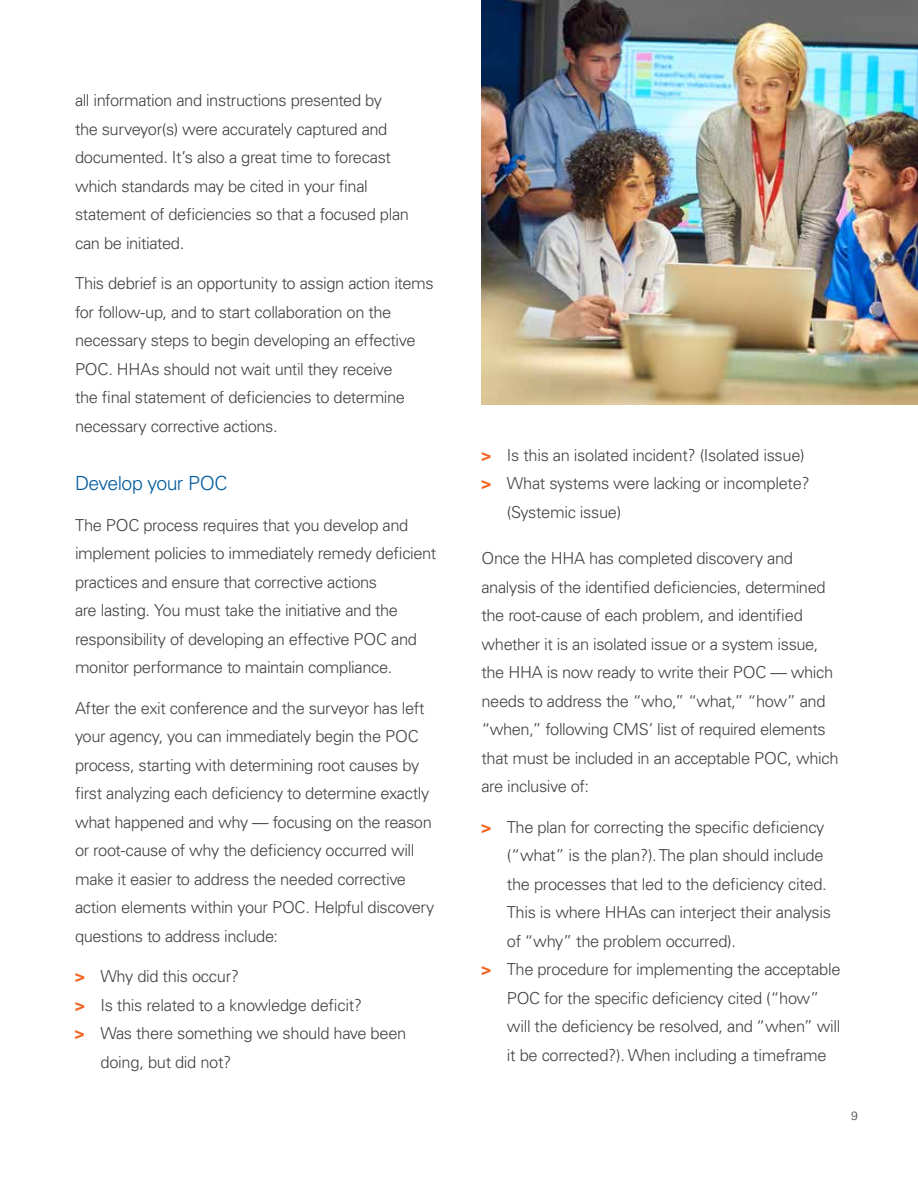
<style>
.page{position:relative;width:918px;height:1188px;background:#fff}
.page>*{position:absolute;margin:0;border:0;box-sizing:border-box;transform-origin:0 0}
.t1{font:300 19.5px "Univers LT Std";letter-spacing:-.03em;color:#005b9e}
.t2{font:300 16.5px/28.5px "Univers LT Std";letter-spacing:-.025em;color:#424243}
.t3{font:300 12px "Univers LT Std";color:#424243}
.s1{font-weight:700;color:#f26522}
</style>
<div class="page">
<img style="left:482px;top:0;width:436px;height:405px">
<p class="t2" style="left:75px;top:86px;width:336px">all information and instructions presented by the surveyor(s) were accurately captured and documented. It’s also a great time to forecast which standards may be cited in your final statement of deficiencies so that a focused plan can be initiated.</p>
<p class="t2" style="left:75px;top:269px;width:360px">This debrief is an opportunity to assign action items for follow-up, and to start collaboration on the necessary steps to begin developing an effective POC. HHAs should not wait until they receive<br>the final statement of deficiencies to determine necessary corrective actions.</p>
<p class="t1" style="left:75px;top:472px;width:154px">Develop your POC</p>
<p class="t2" style="left:75px;top:511px;width:363px">The POC process requires that you develop and implement policies to immediately remedy deficient practices and ensure that corrective actions<br>are lasting. You must take the initiative and the responsibility of developing an effective POC and monitor performance to maintain compliance.</p>
<p class="t2" style="left:75px;top:694px;width:361px">After the exit conference and the surveyor has left your agency, you can immediately begin the POC process, starting with determining root causes by first analyzing each deficiency to determine exactly what happened and why — focusing on the reason or root-cause of why the deficiency occurred will make it easier to address the needed corrective action elements within your POC. Helpful discovery questions to address include:</p>
<p class="t2" style="left:75px;top:962px;width:166px"><span class="s1">&gt;</span> Why did this occur?</p>
<p class="t2" style="left:75px;top:991px;width:289px"><span class="s1">&gt;</span> Is this related to a knowledge deficit?</p>
<p class="t2" style="left:75px;top:1019px;width:333px"><span class="s1">&gt;</span> Was there something we should have been</p>
<p class="t2" style="left:100px;top:1048px;width:133px">doing, but did not?</p>
<p class="t2" style="left:481px;top:441px;width:325px"><span class="s1">&gt;</span> Is this an isolated incident? (Isolated issue)</p>
<p class="t2" style="left:481px;top:469px;width:330px"><span class="s1">&gt;</span> What systems were lacking or incomplete?</p>
<p class="t2" style="left:507px;top:498px;width:116px">(Systemic issue)</p>
<p class="t2" style="left:481px;top:544px;width:359px">Once the HHA has completed discovery and analysis of the identified deficiencies, determined the root-cause of each problem, and identified whether it is an isolated issue or a system issue, the HHA is now ready to write their POC — which needs to address the “who,” “what,” “how” and “when,” following CMS’ list of required elements that must be included in an acceptable POC, which are inclusive of:</p>
<p class="t2" style="left:481px;top:813px;width:345px"><span class="s1">&gt;</span> The plan for correcting the specific deficiency</p>
<p class="t2" style="left:507px;top:841px;width:318px">(“what” is the plan?). The plan should include</p>
<p class="t2" style="left:507px;top:870px;width:321px">the processes that led to the deficiency cited.</p>
<p class="t2" style="left:507px;top:898px;width:326px">This is where HHAs can interject their analysis</p>
<p class="t2" style="left:507px;top:927px;width:231px">of “why” the problem occurred).</p>
<p class="t2" style="left:481px;top:955px;width:361px"><span class="s1">&gt;</span> The procedure for implementing the acceptable</p>
<p class="t2" style="left:507px;top:984px;width:314px">POC for the specific deficiency cited (“how”</p>
<p class="t2" style="left:507px;top:1012px;width:335px">will the deficiency be resolved, and “when” will</p>
<p class="t2" style="left:507px;top:1041px;width:321px">it be corrected?). When including a timeframe</p>
<p class="t3" style="left:851px;top:1109px;width:8px">9</p>
</div>
